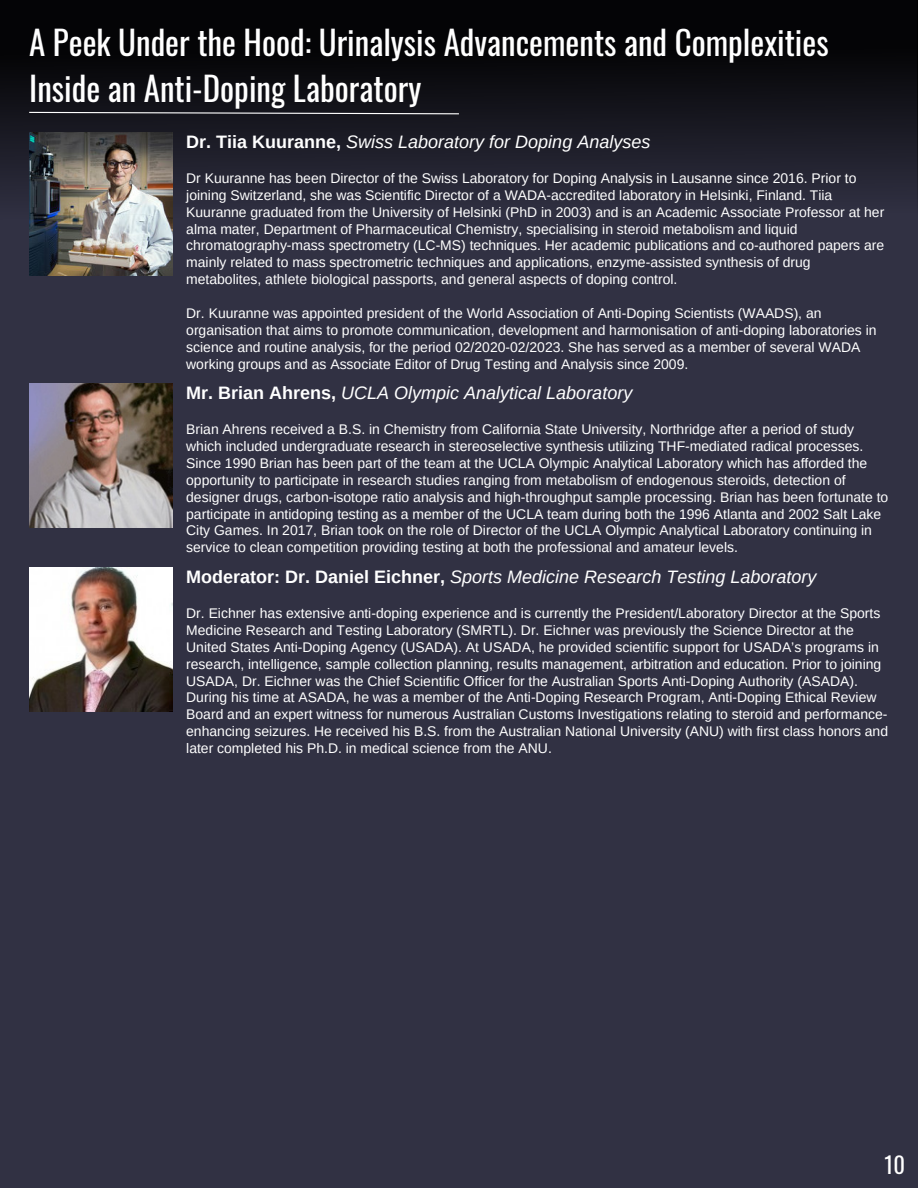
<style>
.page{position:relative;width:918px;height:1188px;background:#313143}
.page>*{position:absolute;margin:0;border:0;box-sizing:border-box;transform-origin:0 0}
.t1{font:33px/46.2px "Oswald";color:#fff}
.t2{font:22.5px "Oswald";color:#fff}
.t3{font:italic 18px "Arimo";color:#fff}
.t4{font:13.95px/16.8px "Arimo";color:#fff}
.s1{font-weight:700;font-style:normal}
</style>
<div class="page">
<svg style="left:0;top:0;width:918px;height:511px"></svg>
<img style="left:29px;top:133px;width:143px;height:143px">
<svg style="left:28px;top:111px;width:432px;height:4px;background:#56565b"></svg>
<img style="left:29px;top:384px;width:143px;height:143px">
<img style="left:29px;top:568px;width:143px;height:143px">
<h1 class="t1" style="left:29px;top:16px;width:801px">A Peek Under the Hood: Urinalysis Advancements and Complexities<br>Inside an Anti-Doping Laboratory</h1>
<p class="t3" style="left:186px;top:130px;width:466px"><span class="s1">Dr. Tiia Kuuranne,</span> Swiss Laboratory for Doping Analyses</p>
<p class="t4" style="left:186px;top:170px;width:700px">Dr Kuuranne has been Director of the Swiss Laboratory for Doping Analysis in Lausanne since 2016. Prior to joining Switzerland, she was Scientific Director of a WADA-accredited laboratory in Helsinki, Finland. Tiia Kuuranne graduated from the University of Helsinki (PhD in 2003) and is an Academic Associate Professor at her alma mater, Department of Pharmaceutical Chemistry, specialising in steroid metabolism and liquid chromatography-mass spectrometry (LC-MS) techniques. Her academic publications and co-authored papers are mainly related to mass spectrometric techniques and applications, enzyme-assisted synthesis of drug metabolites, athlete biological passports, and general aspects of doping control.</p>
<p class="t4" style="left:186px;top:305px;width:692px">Dr. Kuuranne was appointed president of the World Association of Anti-Doping Scientists (WAADS), an organisation that aims to promote communication, development and harmonisation of anti-doping laboratories in science and routine analysis, for the period 02/2020-02/2023. She has served as a member of several WADA working groups and as Associate Editor of Drug Testing and Analysis since 2009.</p>
<p class="t3" style="left:186px;top:381px;width:448px"><span class="s1">Mr. Brian Ahrens,</span> UCLA Olympic Analytical Laboratory</p>
<p class="t4" style="left:186px;top:421px;width:704px">Brian Ahrens received a B.S. in Chemistry from California State University, Northridge after a period of study which included undergraduate research in stereoselective synthesis utilizing THF-mediated radical processes.<br>Since 1990 Brian has been part of the team at the UCLA Olympic Analytical Laboratory which has afforded the opportunity to participate in research studies ranging from metabolism of endogenous steroids, detection of designer drugs, carbon-isotope ratio analysis and high-throughput sample processing. Brian has been fortunate to participate in antidoping testing as a member of the UCLA team during both the 1996 Atlanta and 2002 Salt Lake City Games. In 2017, Brian took on the role of Director of the UCLA Olympic Analytical Laboratory continuing in service to clean competition providing testing at both the professional and amateur levels.</p>
<p class="t3" style="left:186px;top:565px;width:632px"><span class="s1">Moderator: Dr. Daniel Eichner,</span> Sports Medicine Research Testing Laboratory</p>
<p class="t4" style="left:186px;top:605px;width:703px">Dr. Eichner has extensive anti-doping experience and is currently the President/Laboratory Director at the Sports Medicine Research and Testing Laboratory (SMRTL). Dr. Eichner was previously the Science Director at the United States Anti-Doping Agency (USADA). At USADA, he provided scientific support for USADA’s programs in research, intelligence, sample collection planning, results management, arbitration and education. Prior to joining USADA, Dr. Eichner was the Chief Scientific Officer for the Australian Sports Anti-Doping Authority (ASADA).<br>During his time at ASADA, he was a member of the Anti-Doping Research Program, Anti-Doping Ethical Review Board and an expert witness for numerous Australian Customs Investigations relating to steroid and performance&shy;enhancing seizures. He received his B.S. from the Australian National University (ANU) with first class honors and later completed his Ph.D. in medical science from the ANU.</p>
<h2 class="t2" style="left:884px;top:1144px;width:22px">10</h2>
</div>
